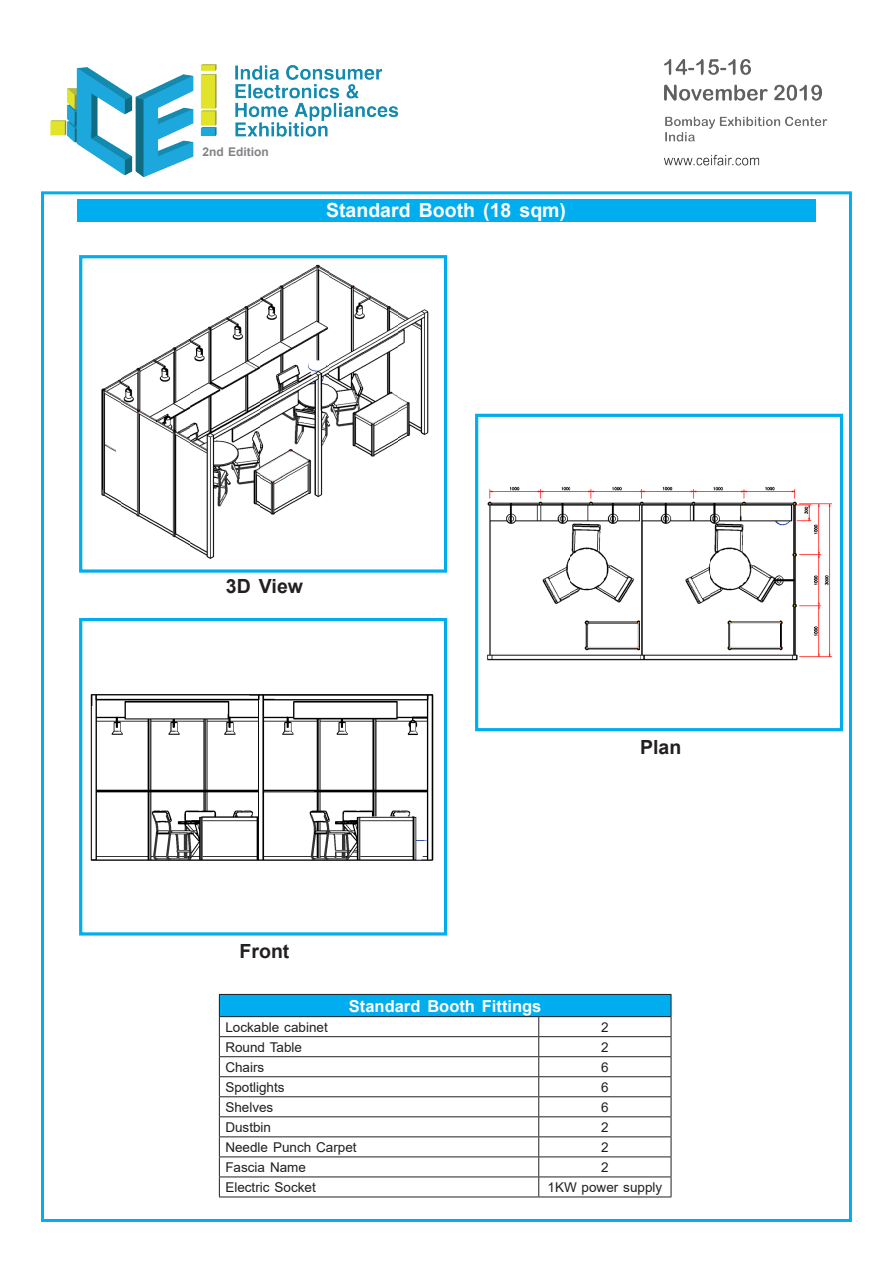
<style>
.page{position:relative;width:893px;height:1263px;background:#fff}
.page>*{position:absolute;margin:0;border:0;box-sizing:border-box;transform-origin:0 0}
.t1{font:700 19.5px "Arial";color:#fff}
.t2{font:700 19.5px "Arial";color:#231f20}
.t3{font:700 16.5px "Arial";color:#fff}
.Bodytext{font:13.5px "Arial";color:#231f20}
.Bodytext1{font:700 12px "Arial";color:#808285}
</style>
<div class="page">
<div style="left:41px;top:191px;width:811px;height:1031px;background:#fff;border:3px solid #00aeef"></div>
<div style="left:219px;top:994px;width:452px;height:23px;background:#00aeef"></div>
<hr style="left:219px;top:994px;width:320px;height:1px;background:#231f20">
<hr style="left:539px;top:994px;width:132px;height:1px;background:#231f20">
<hr style="left:219px;top:1016px;width:320px;height:1px;background:#231f20">
<hr style="left:539px;top:1016px;width:132px;height:1px;background:#231f20">
<hr style="left:219px;top:1036px;width:320px;height:1px;background:#231f20">
<hr style="left:539px;top:1036px;width:132px;height:1px;background:#231f20">
<hr style="left:219px;top:1056px;width:320px;height:1px;background:#231f20">
<hr style="left:539px;top:1056px;width:132px;height:1px;background:#231f20">
<hr style="left:219px;top:1076px;width:320px;height:1px;background:#231f20">
<hr style="left:539px;top:1076px;width:132px;height:1px;background:#231f20">
<hr style="left:219px;top:1096px;width:320px;height:1px;background:#231f20">
<hr style="left:539px;top:1096px;width:132px;height:1px;background:#231f20">
<hr style="left:219px;top:1116px;width:320px;height:1px;background:#231f20">
<hr style="left:539px;top:1116px;width:132px;height:1px;background:#231f20">
<hr style="left:219px;top:1136px;width:320px;height:1px;background:#231f20">
<hr style="left:539px;top:1136px;width:132px;height:1px;background:#231f20">
<hr style="left:219px;top:1156px;width:320px;height:1px;background:#231f20">
<hr style="left:539px;top:1156px;width:132px;height:1px;background:#231f20">
<hr style="left:219px;top:1176px;width:320px;height:1px;background:#231f20">
<svg style="left:219px;top:995px;width:1px;height:201px"></svg>
<hr style="left:539px;top:1176px;width:132px;height:1px;background:#231f20">
<svg style="left:538px;top:1017px;width:1px;height:179px"></svg>
<svg style="left:671px;top:995px;width:1px;height:201px"></svg>
<hr style="left:219px;top:1196px;width:320px;height:1px;background:#231f20">
<hr style="left:539px;top:1196px;width:132px;height:1px;background:#231f20">
<div style="left:77px;top:199px;width:738px;height:23px;background:#00aeef"></div>
<div style="left:79px;top:255px;width:368px;height:318px;background:#fff;border:3px solid #00aeef"></div>
<div style="left:79px;top:618px;width:368px;height:317px;background:#fff;border:3px solid #00aeef"></div>
<div style="left:475px;top:414px;width:368px;height:317px;background:#fff;border:3px solid #00aeef"></div>
<img style="left:101px;top:264px;width:328px;height:295px">
<img style="left:487px;top:486px;width:346px;height:175px">
<img style="left:90px;top:694px;width:344px;height:167px">
<div style="left:88px;top:259px;width:111px;height:31px;background:#fff"></div>
<img style="left:50px;top:64px;width:349px;height:114px">
<img style="left:664px;top:154px;width:96px;height:12px">
<img style="left:664px;top:59px;width:158px;height:42px">
<img style="left:665px;top:116px;width:163px;height:26px">
<p class="Bodytext1" style="left:202px;top:143px;width:68px">2nd Edition</p>
<p class="t1" style="left:326px;top:197px;width:241px">Standard Booth (18 sqm)</p>
<p class="t2" style="left:226px;top:572px;width:79px">3D View</p>
<p class="t2" style="left:240px;top:938px;width:51px">Front</p>
<p class="t3" style="left:349px;top:994px;width:194px">Standard Booth Fittings</p>
<p class="t2" style="left:640px;top:733px;width:43px">Plan</p>
<p class="Bodytext" style="left:225px;top:1017px;width:104px">Lockable cabinet</p>
<p class="Bodytext" style="left:601px;top:1017px;width:9px">2</p>
<p class="Bodytext" style="left:225px;top:1037px;width:78px">Round Table</p>
<p class="Bodytext" style="left:601px;top:1037px;width:9px">2</p>
<p class="Bodytext" style="left:225px;top:1057px;width:41px">Chairs</p>
<p class="Bodytext" style="left:601px;top:1057px;width:9px">6</p>
<p class="Bodytext" style="left:225px;top:1078px;width:61px">Spotlights</p>
<p class="Bodytext" style="left:601px;top:1078px;width:9px">6</p>
<p class="Bodytext" style="left:225px;top:1098px;width:50px">Shelves</p>
<p class="Bodytext" style="left:601px;top:1098px;width:9px">6</p>
<p class="Bodytext" style="left:225px;top:1118px;width:47px">Dustbin</p>
<p class="Bodytext" style="left:601px;top:1118px;width:9px">2</p>
<p class="Bodytext" style="left:225px;top:1138px;width:133px">Needle Punch Carpet</p>
<p class="Bodytext" style="left:601px;top:1138px;width:9px">2</p>
<p class="Bodytext" style="left:225px;top:1158px;width:82px">Fascia Name</p>
<p class="Bodytext" style="left:601px;top:1158px;width:9px">2</p>
<p class="Bodytext" style="left:225px;top:1178px;width:92px">Electric Socket</p>
<p class="Bodytext" style="left:547px;top:1178px;width:116px">1KW power supply</p>
</div>
